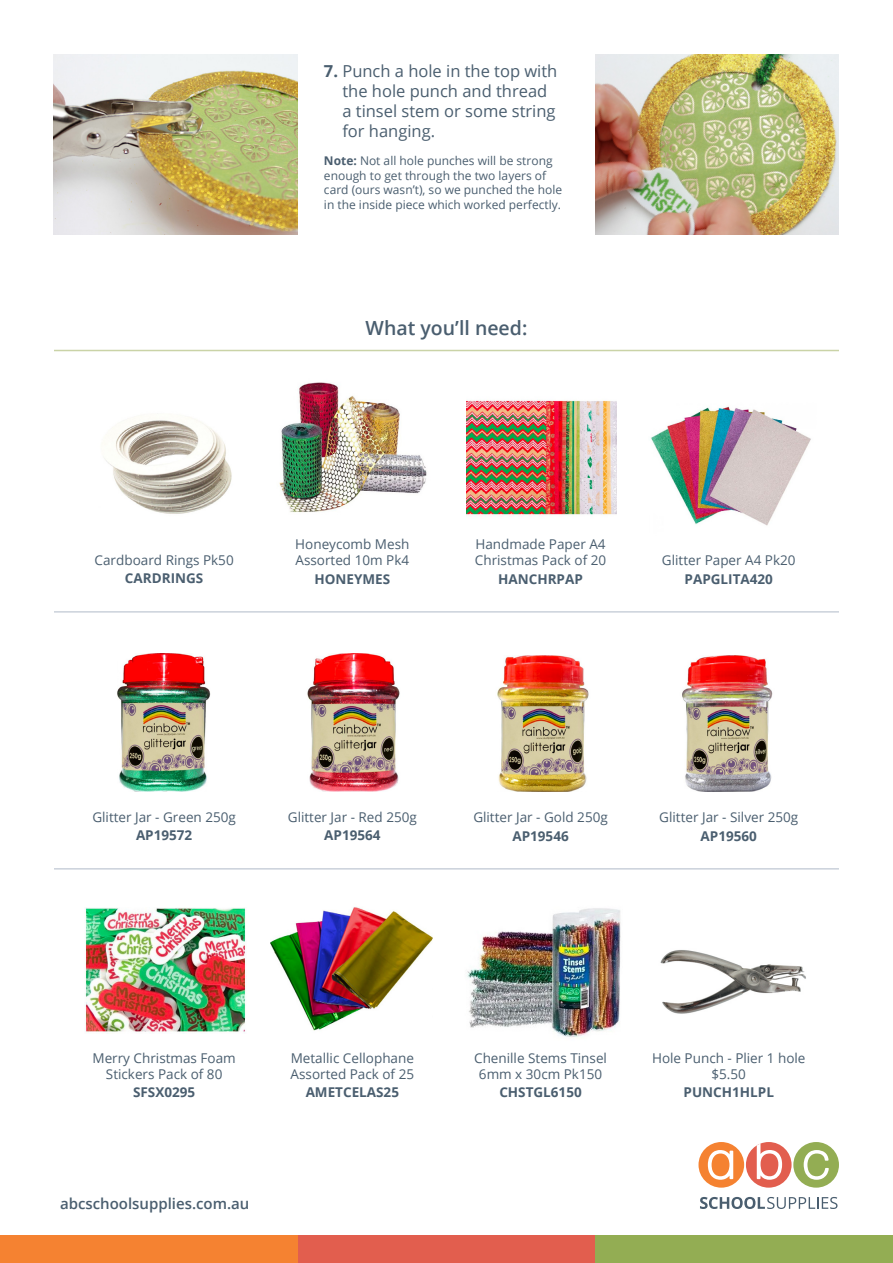
<style>
.page{position:relative;width:893px;height:1263px;background:#fff}
.page>*{position:absolute;margin:0;border:0;box-sizing:border-box;transform-origin:0 0}
.t1{font:600 19.5px "Open Sans";color:#4a5e6f}
.t2{font:16.5px/19.8px "Open Sans";color:#4a5e6f}
.t3{font:600 15px "Open Sans";color:#4a5e6f}
.t4{font:13.5px/16.2px "Open Sans";color:#4a5e6f;text-align:center}
.t5{font:700 13.5px "Open Sans";color:#4a5e6f}
.t6{font:12px/14.4px "Open Sans";color:#4a5e6f}
.s1{font-weight:700}
</style>
<div class="page">
<svg style="left:700px;top:1197px;width:137px;height:12px"></svg>
<div style="left:746px;top:1142px;width:45px;height:46px;background:#e25e4e;border-radius:50%"></div>
<div style="left:698px;top:1142px;width:46px;height:46px;background:#f58231;border-radius:50%"></div>
<div style="left:793px;top:1142px;width:46px;height:46px;background:#93ad53;border-radius:50%"></div>
<svg style="left:708px;top:1150px;width:25px;height:30px"></svg>
<svg style="left:804px;top:1150px;width:25px;height:30px"></svg>
<svg style="left:757px;top:1143px;width:25px;height:37px"></svg>
<div style="left:0;top:1235px;width:298px;height:28px;background:#f58231"></div>
<div style="left:298px;top:1235px;width:297px;height:28px;background:#e25e4e"></div>
<div style="left:595px;top:1235px;width:298px;height:28px;background:#93ad53"></div>
<hr style="left:54px;top:611px;width:785px;height:2px;background:#cad1da">
<hr style="left:54px;top:868px;width:785px;height:1px;background:#cad1da">
<hr style="left:54px;top:350px;width:785px;height:1px;background:#cad3a7">
<img style="left:651px;top:406px;width:160px;height:120px">
<img style="left:279px;top:382px;width:148px;height:131px">
<img style="left:467px;top:400px;width:150px;height:115px">
<img style="left:104px;top:417px;width:128px;height:97px">
<img style="left:117px;top:653px;width:94px;height:138px">
<img style="left:307px;top:653px;width:93px;height:138px">
<img style="left:497px;top:656px;width:92px;height:135px">
<img style="left:682px;top:656px;width:91px;height:135px">
<img style="left:85px;top:907px;width:162px;height:126px">
<img style="left:271px;top:907px;width:162px;height:124px">
<img style="left:467px;top:908px;width:154px;height:130px">
<img style="left:660px;top:950px;width:146px;height:64px">
<img style="left:54px;top:54px;width:243px;height:180px">
<img style="left:595px;top:54px;width:244px;height:180px">
<p class="t2" style="left:342px;top:61px;width:217px;text-indent:-18px"><span class="s1">7.</span> Punch a hole in the top with the hole punch and thread a tinsel stem or some string for hanging.</p>
<p class="t6" style="left:324px;top:154px;width:240px"><span class="s1">Note:</span> Not all hole punches will be strong enough to get through the two layers of card (ours wasn’t), so we punched the hole in the inside piece which worked perfectly.</p>
<h1 class="t1" style="left:366px;top:315px;width:163px">What you’ll need:</h1>
<p class="t4" style="left:95px;top:552px;width:141px">Cardboard Rings Pk50</p>
<p class="t5" style="left:125px;top:569px;width:80px">CARDRINGS</p>
<p class="t4" style="left:295px;top:535px;width:116px;text-align:left">Honeycomb Mesh<br>Assorted 10m Pk4</p>
<p class="t5" style="left:314px;top:569px;width:77px">HONEYMES</p>
<p class="t4" style="left:475px;top:535px;width:133px;text-align:left">Handmade Paper A4<br>Christmas Pack of 20</p>
<p class="t5" style="left:498px;top:569px;width:86px">HANCHRPAP</p>
<p class="t4" style="left:662px;top:552px;width:135px">Glitter Paper A4 Pk20</p>
<p class="t5" style="left:685px;top:569px;width:90px">PAPGLITA420</p>
<p class="t4" style="left:92px;top:809px;width:145px">Glitter Jar - Green 250g</p>
<p class="t5" style="left:136px;top:826px;width:58px">AP19572</p>
<p class="t4" style="left:288px;top:809px;width:131px">Glitter Jar - Red 250g</p>
<p class="t5" style="left:324px;top:826px;width:58px">AP19564</p>
<p class="t4" style="left:473px;top:809px;width:136px">Glitter Jar - Gold 250g</p>
<p class="t5" style="left:512px;top:826px;width:58px">AP19546</p>
<p class="t4" style="left:659px;top:809px;width:140px">Glitter Jar - Silver 250g</p>
<p class="t5" style="left:701px;top:826px;width:58px">AP19560</p>
<p class="t4" style="left:93px;top:1049px;width:145px">Merry Christmas Foam<br>Stickers Pack of 80</p>
<p class="t5" style="left:133px;top:1083px;width:64px">SFSX0295</p>
<p class="t3" style="left:60px;top:1193px;width:191px">abcschoolsupplies.com.au</p>
<p class="t4" style="left:291px;top:1049px;width:125px;text-align:left">Metallic Cellophane<br>Assorted Pack of 25</p>
<p class="t5" style="left:306px;top:1083px;width:95px">AMETCELAS25</p>
<p class="t4" style="left:474px;top:1049px;width:134px">Chenille Stems Tinsel<br>6mm x 30cm Pk150</p>
<p class="t5" style="left:499px;top:1083px;width:84px">CHSTGL6150</p>
<p class="t4" style="left:652px;top:1049px;width:155px">Hole Punch - Plier 1 hole $5.50</p>
<p class="t5" style="left:684px;top:1083px;width:92px">PUNCH1HLPL</p>
</div>
